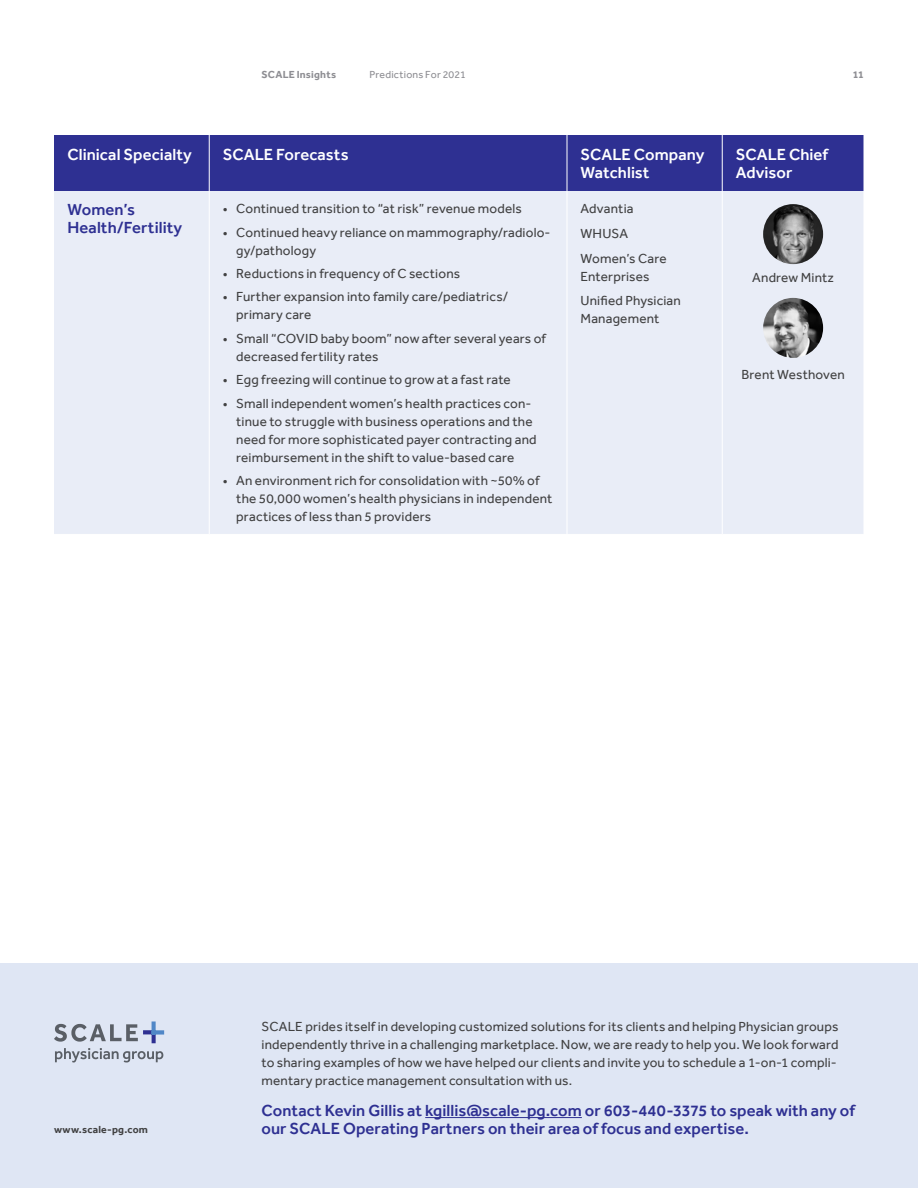
<style>
.page{position:relative;width:918px;height:1188px;background:#fff}
.page>*{position:absolute;margin:0;border:0;box-sizing:border-box;transform-origin:0 0}
.Headline_2{font:500 16.5px/18px "Effra";letter-spacing:.005em;color:#2e3092}
.Headline_2-2{font:500 16.5px/18px "Effra";letter-spacing:.005em;color:#fff}
.Body{font:13.5px/18px "Effra";letter-spacing:.015em;color:#414142}
.t1{font:10.5px "Effra";letter-spacing:.02em;color:#8e8e93}
.t2{font:700 10.5px "Effra";letter-spacing:.025em;color:#414142}
.t3{font:700 10.5px "Effra";letter-spacing:.02em;color:#8e8e93}
</style>
<div class="page">
<div style="left:0;top:963px;width:918px;height:225px;background:#dfe6f4"></div>
<svg style="left:54px;top:1024px;width:84px;height:18px"></svg>
<svg style="left:55px;top:1048px;width:108px;height:14px"></svg>
<svg style="left:152px;top:1035px;width:4px;height:8px"></svg>
<svg style="left:143px;top:1030px;width:9px;height:4px"></svg>
<svg style="left:152px;top:1021px;width:4px;height:9px"></svg>
<div style="left:152px;top:1030px;width:12px;height:5px;background:#5087c7"></div>
<hr style="left:425px;top:1117px;width:157px;height:1px;background:#2e3092">
<div style="left:54px;top:135px;width:810px;height:56px;background:#2e3092"></div>
<div style="left:54px;top:191px;width:810px;height:343px;background:#e9edf7"></div>
<hr style="left:209px;top:135px;width:1px;height:56px;background:#fff">
<hr style="left:567px;top:135px;width:1px;height:56px;background:#fff">
<hr style="left:722px;top:135px;width:1px;height:56px;background:#fff">
<hr style="left:209px;top:191px;width:1px;height:343px;background:#fff">
<hr style="left:567px;top:191px;width:1px;height:343px;background:#fff">
<hr style="left:722px;top:191px;width:1px;height:343px;background:#fff">
<img style="left:763px;top:204px;width:60px;height:60px;border-radius:30px">
<img style="left:763px;top:298px;width:60px;height:60px;border-radius:30px">
<p class="t3" style="left:262px;top:68px;width:76px">SCALE Insights</p>
<p class="t1" style="left:370px;top:68px;width:98px">Predictions For 2021</p>
<p class="t3" style="left:853px;top:68px;width:13px">11</p>
<p class="Headline_2-2" style="left:68px;top:145px;width:126px">Clinical Specialty</p>
<p class="Headline_2-2" style="left:223px;top:145px;width:128px">SCALE Forecasts</p>
<p class="Headline_2-2" style="left:580px;top:145px;width:125px">SCALE Company<br>Watchlist</p>
<p class="Headline_2-2" style="left:736px;top:145px;width:94px">SCALE Chief<br>Advisor</p>
<p class="Headline_2" style="left:68px;top:200px;width:116px">Women’s<br>Health/Fertility</p>
<p class="Body" style="left:223px;top:199px;width:301px">• Continued transition to “at risk” revenue models</p>
<p class="Body" style="left:580px;top:199px;width:55px">Advantia</p>
<p class="Body" style="left:580px;top:224px;width:49px">WHUSA</p>
<p class="Body" style="left:580px;top:249px;width:88px">Women’s Care<br>Enterprises</p>
<p class="Body" style="left:580px;top:292px;width:102px">Unified Physician<br>Management</p>
<p class="Body" style="left:236px;top:223px;width:316px;text-indent:-14px">• Continued heavy reliance on mammography/radiolo&shy;gy/pathology</p>
<p class="Body" style="left:223px;top:264px;width:239px">• Reductions in frequency of C sections</p>
<p class="Body" style="left:236px;top:288px;width:274px;text-indent:-14px">• Further expansion into family care/pediatrics/ primary care</p>
<p class="Body" style="left:236px;top:329px;width:311px;text-indent:-14px">• Small “COVID baby boom” now after several years of decreased fertility rates</p>
<p class="Body" style="left:223px;top:370px;width:290px">• Egg freezing will continue to grow at a fast rate</p>
<p class="Body" style="left:236px;top:394px;width:302px;text-indent:-14px">• Small independent women’s health practices con&shy;tinue to struggle with business operations and the need for more sophisticated payer contracting and reimbursement in the shift to value-based care</p>
<p class="Body" style="left:236px;top:471px;width:318px;text-indent:-14px">• An environment rich for consolidation with ~50% of the 50,000 women’s health physicians in independent practices of less than 5 providers</p>
<p class="Body" style="left:752px;top:268px;width:83px">Andrew Mintz</p>
<p class="Body" style="left:741px;top:365px;width:105px">Brent Westhoven</p>
<p class="t2" style="left:54px;top:1123px;width:95px">www.scale-pg.com</p>
<p class="Body" style="left:262px;top:1017px;width:579px">SCALE prides itself in developing customized solutions for its clients and helping Physician groups independently thrive in a challenging marketplace. Now, we are ready to help you. We look forward to sharing examples of how we have helped our clients and invite you to schedule a 1-on-1 compli&shy;mentary practice management consultation with us.</p>
<p class="Headline_2" style="left:262px;top:1101px;width:595px">Contact Kevin Gillis at kgillis@scale-pg.com or 603-440-3375 to speak with any of our SCALE Operating Partners on their area of focus and expertise.</p>
</div>
